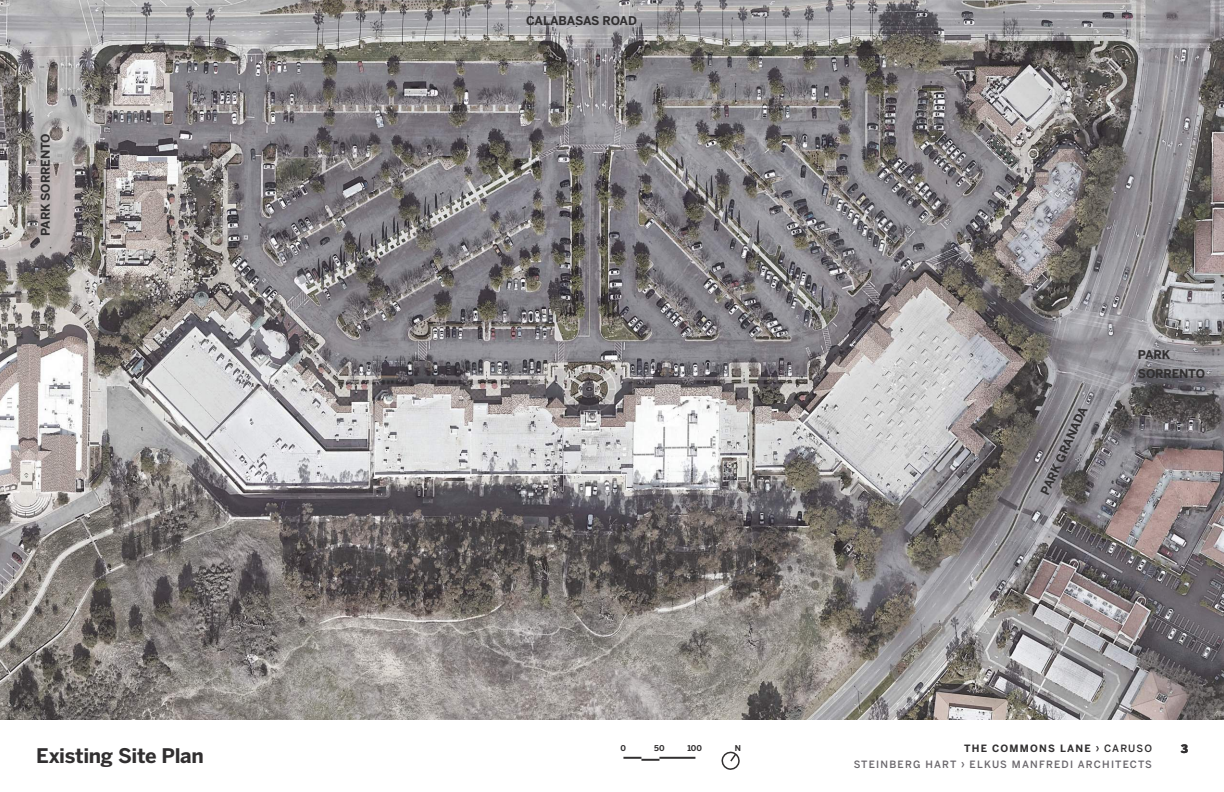
<style>
.page{position:relative;width:1224px;height:792px;background:#fff}
.page>*{position:absolute;margin:0;border:0;box-sizing:border-box;transform-origin:0 0}
.t1{font:700 20px "Benton Sans";letter-spacing:-.02em;color:#312f30}
.t2{font:700 12px/18.9px "Benton Sans";letter-spacing:-.02em;color:#312f30}
.t3{font:900 11.5px "Benton Sans";color:#312f30}
.t4{font:500 10px "Benton Sans";letter-spacing:.12em;color:#6a676c}
.t5{font:700 10px "Benton Sans";letter-spacing:.12em;color:#312f30}
.t6{font:700 8px "Benton Sans";color:#312f30}
.s1{font-weight:500}
.s2{color:#69676d}
</style>
<div class="page">
<img style="left:0;top:0;width:1224px;height:720px">
<svg style="left:623px;top:757px;width:36px;height:4px"></svg>
<hr style="left:659px;top:757px;width:36px;height:2px;background:#312f30">
<svg style="left:721px;top:751px;width:19px;height:19px"></svg>
<p class="t2" style="left:36px;top:236px;width:104px;rotate:-90deg">PARK SORRENTO</p>
<p class="t2" style="left:526px;top:11px;width:112px">CALABASAS ROAD</p>
<h1 class="t1" style="left:36px;top:743px;width:169px">Existing Site Plan</h1>
<p class="t6" style="left:621px;top:743px;width:7px">0</p>
<p class="t6" style="left:654px;top:743px;width:12px">50</p>
<p class="t6" style="left:687px;top:743px;width:16px">100</p>
<p class="t6" style="left:735px;top:743px;width:8px">N</p>
<p class="t2" style="left:1036px;top:491px;width:97px;rotate:-66deg">PARK GRANADA</p>
<p class="t2" style="left:1138px;top:346px;width:69px">PARK<br>SORRENTO</p>
<p class="t5" style="left:964px;top:742px;width:189px">THE COMMONS LANE <span class="s1">› CARUSO</span></p>
<p class="t3" style="left:1181px;top:741px;width:9px">3</p>
<p class="t4" style="left:854px;top:758px;width:300px">STEINBERG HART › ELKUS MANFREDI AR<span class="s2">CHITECTS</span></p>
</div>
